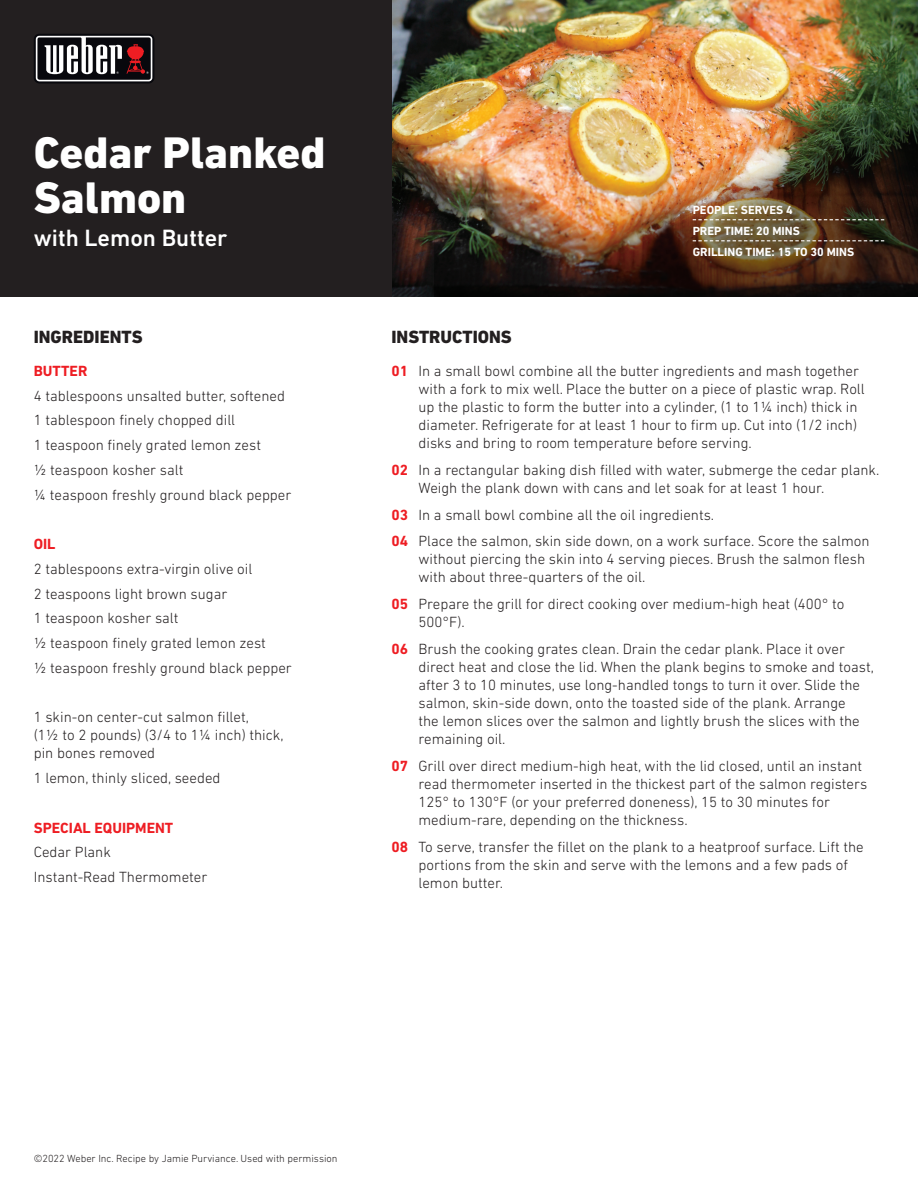
<style>
.page{position:relative;width:918px;height:1188px;background:#fff}
.page>*{position:absolute;margin:0;border:0;box-sizing:border-box;transform-origin:0 0}
.t1{font:800 45px/45px "DIN Next LT Pro";color:#fff}
.t2{font:500 24px "DIN Next LT Pro";color:#fff}
.t3{font:800 18px "DIN Next LT Pro";color:#231f20}
.t4{font:300 15px/18px "DIN Next LT Pro";color:#231f20}
.t5{font:700 15px "DIN Next LT Pro";color:#ee1d23}
.t6{font:700 12px/21.1px "DIN Next LT Pro";color:#fff}
.t7{font:300 10.5px "DIN Next LT Pro";color:#231f20}
.s1{font-weight:700;color:#ee1d23}
</style>
<div class="page">
<img style="left:392px;top:0;width:42px;height:297px">
<img style="left:434px;top:0;width:484px;height:297px">
<div style="left:0;top:0;width:392px;height:297px;background:#231f20"></div>
<svg style="left:34px;top:34px;width:120px;height:49px"></svg>
<svg style="left:36px;top:36px;width:116px;height:45px"></svg>
<svg style="left:693px;top:219px;width:191px;height:1px"></svg>
<svg style="left:693px;top:240px;width:191px;height:1px"></svg>
<h1 class="t1" style="left:34px;top:130px;width:293px">Cedar Planked<br>Salmon</h1>
<h2 class="t2" style="left:34px;top:224px;width:195px">with Lemon Butter</h2>
<p class="t3" style="left:34px;top:326px;width:110px">INGREDIENTS</p>
<p class="t3" style="left:392px;top:326px;width:122px">INSTRUCTIONS</p>
<p class="t6" style="left:693px;top:199px;width:163px">PEOPLE: SERVES 4<br>PREP TIME: 20 MINS<br>GRILLING TIME: 15 TO 30 MINS</p>
<p class="t5" style="left:34px;top:362px;width:55px">BUTTER</p>
<p class="t4" style="left:34px;top:383px;width:259px;line-height:24.8px">4 tablespoons unsalted butter, softened 1 tablespoon finely chopped dill<br>1 teaspoon finely grated lemon zest<br>½ teaspoon kosher salt<br>¼ teaspoon freshly ground black pepper</p>
<p class="t5" style="left:34px;top:535px;width:23px">OIL</p>
<p class="t4" style="left:34px;top:556px;width:260px;line-height:24.8px">2 tablespoons extra-virgin olive oil<br>2 teaspoons light brown sugar<br>1 teaspoon kosher salt<br>½ teaspoon finely grated lemon zest<br>½ teaspoon freshly ground black pepper</p>
<p class="t4" style="left:34px;top:708px;width:251px">1 skin-on center-cut salmon fillet,<br>(1½ to 2 pounds) (3/4 to 1¼ inch) thick, pin bones removed</p>
<p class="t4" style="left:34px;top:769px;width:188px">1 lemon, thinly sliced, seeded</p>
<p class="t5" style="left:34px;top:819px;width:141px">SPECIAL EQUIPMENT</p>
<p class="t4" style="left:34px;top:840px;width:175px;line-height:24.8px">Cedar Plank<br>Instant-Read Thermometer</p>
<p class="t4" style="left:418px;top:361px;width:448px;text-indent:-27px"><span class="s1">01</span> In a small bowl combine all the butter ingredients and mash together with a fork to mix well. Place the butter on a piece of plastic wrap. Roll up the plastic to form the butter into a cylinder, (1 to 1¼ inch) thick in diameter. Refrigerate for at least 1 hour to firm up. Cut into (1/2 inch) disks and bring to room temperature before serving.</p>
<p class="t4" style="left:418px;top:460px;width:462px;text-indent:-27px"><span class="s1">02</span> In a rectangular baking dish filled with water, submerge the cedar plank.<br>Weigh the plank down with cans and let soak for at least 1 hour.</p>
<p class="t4" style="left:392px;top:501px;width:480px;line-height:26.8px"><span class="s1">03</span> In a small bowl combine all the oil ingredients.<br><span class="s1">04</span> Place the salmon, skin side down, on a work surface. Score the salmon</p>
<p class="t4" style="left:418px;top:550px;width:448px">without piercing the skin into 4 serving pieces. Brush the salmon flesh with about three-quarters of the oil.</p>
<p class="t4" style="left:418px;top:595px;width:428px;text-indent:-27px"><span class="s1">05</span> Prepare the grill for direct cooking over medium-high heat (400° to<br>500°F).</p>
<p class="t4" style="left:418px;top:640px;width:457px;text-indent:-27px"><span class="s1">06</span> Brush the cooking grates clean. Drain the cedar plank. Place it over direct heat and close the lid. When the plank begins to smoke and toast, after 3 to 10 minutes, use long-handled tongs to turn it over. Slide the salmon, skin-side down, onto the toasted side of the plank. Arrange<br>the lemon slices over the salmon and lightly brush the slices with the remaining oil.</p>
<p class="t4" style="left:418px;top:757px;width:450px;text-indent:-27px"><span class="s1">07</span> Grill over direct medium-high heat, with the lid closed, until an instant read thermometer inserted in the thickest part of the salmon registers 125° to 130°F (or your preferred doneness), 15 to 30 minutes for medium-rare, depending on the thickness.</p>
<p class="t4" style="left:418px;top:838px;width:447px;text-indent:-27px"><span class="s1">08</span> To serve, transfer the fillet on the plank to a heatproof surface. Lift the portions from the skin and serve with the lemons and a few pads of lemon butter.</p>
<p class="t7" style="left:34px;top:1153px;width:305px">©2022 Weber Inc. Recipe by Jamie Purviance. Used with permission</p>
</div>
